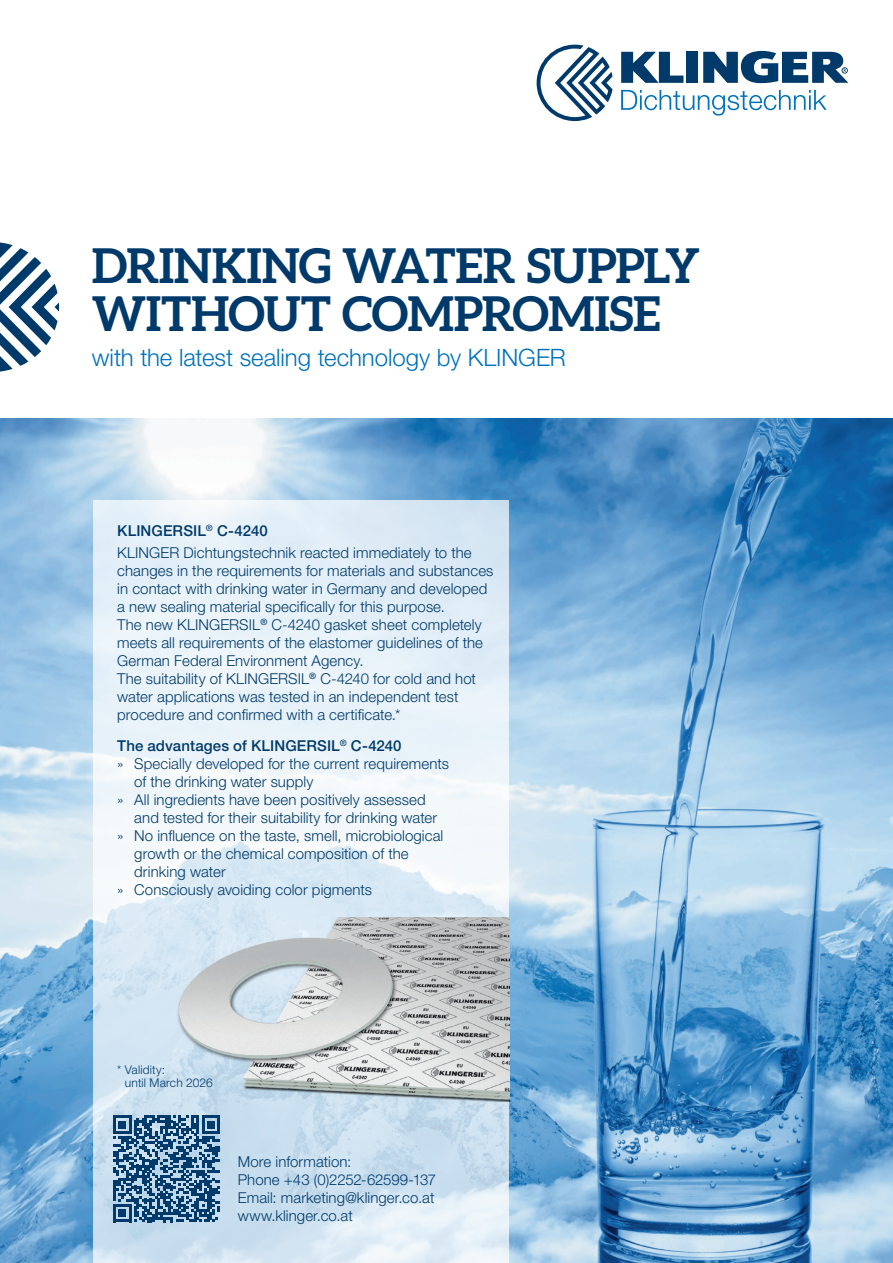
<style>
.page{position:relative;width:893px;height:1263px;background:#fff}
.page>*{position:absolute;margin:0;border:0;box-sizing:border-box;transform-origin:0 0}
.t1{font:700 48px/48px "Aleo";letter-spacing:-.01em;color:#003a6a}
.t2{font:300 24px "Helvetica Neue LT Pro";letter-spacing:-.005em;color:#0072bc}
.t3{font:300 15px/18px "Helvetica Neue LT Pro";letter-spacing:.005em;color:#003a6a}
.t4{font:500 15px "Helvetica Neue LT Pro";letter-spacing:.005em;color:#003a6a}
.t5{font:300 12px/13.5px "Helvetica Neue LT Pro";letter-spacing:.015em;color:#003a6a}
.s1{font-weight:500}
</style>
<div class="page">
<img style="left:0;top:419px;width:893px;height:844px">
<svg style="left:94px;top:501px;width:415px;height:762px"></svg>
<svg style="left:113px;top:1115px;width:107px;height:107px;background:#517ca0"></svg>
<div style="left:686px;top:52px;width:12px;height:31px;background:#003a6a"></div>
<svg style="left:621px;top:52px;width:62px;height:31px"></svg>
<svg style="left:703px;top:51px;width:145px;height:32px"></svg>
<svg style="left:537px;top:45px;width:75px;height:76px"></svg>
<svg style="left:621px;top:90px;width:206px;height:26px"></svg>
<img style="left:177px;top:918px;width:332px;height:183px">
<svg style="left:0;top:242px;width:59px;height:130px"></svg>
<h1 class="t1" style="left:92px;top:240px;width:609px">DRINKING WATER SUPPLY<br>WITHOUT COMPROMISE</h1>
<h2 class="t2" style="left:92px;top:342px;width:475px">with the latest sealing technology by KLINGER</h2>
<p class="t3" style="left:117px;top:519px;width:356px;line-height:22.2px"><span class="s1">KLINGERSIL</span><sup>®</sup> <span class="s1">C-4240<br></span>KLINGER Dichtungstechnik reacted immediately to the</p>
<p class="t3" style="left:117px;top:561px;width:378px">changes in the requirements for materials and substances in contact with drinking water in Germany and developed a new sealing material specifically for this purpose.<br>The new KLINGERSIL<sup>®</sup> C-4240 gasket sheet completely meets all requirements of the elastomer guidelines of the German Federal Environment Agency.<br>The suitability of KLINGERSIL<sup>®</sup> C-4240 for cold and hot water applications was tested in an independent test procedure and confirmed with a certificate.*</p>
<p class="t4" style="left:117px;top:736px;width:286px">The advantages of KLINGERSIL<sup>®</sup> C-4240</p>
<p class="t3" style="left:117px;top:754px;width:333px">» Specially developed for the current requirements</p>
<p class="t3" style="left:134px;top:772px;width:181px">of the drinking water supply</p>
<p class="t3" style="left:117px;top:790px;width:310px">» All ingredients have been positively assessed</p>
<p class="t3" style="left:134px;top:808px;width:304px">and tested for their suitability for drinking water</p>
<p class="t3" style="left:117px;top:826px;width:328px">» No influence on the taste, smell, microbiological</p>
<p class="t3" style="left:134px;top:844px;width:276px">growth or the chemical composition of the</p>
<p class="t3" style="left:134px;top:862px;width:93px">drinking water</p>
<p class="t3" style="left:117px;top:880px;width:256px">» Consciously avoiding color pigments</p>
<p class="t5" style="left:125px;top:1062px;width:90px;text-indent:-8px">* Validity:<br>until March 2026</p>
<p class="t3" style="left:238px;top:1152px;width:200px">More information:<br>Phone +43 (0)2252-62599-137<br>Email: marketing@klinger.co.at www.klinger.co.at</p>
</div>
